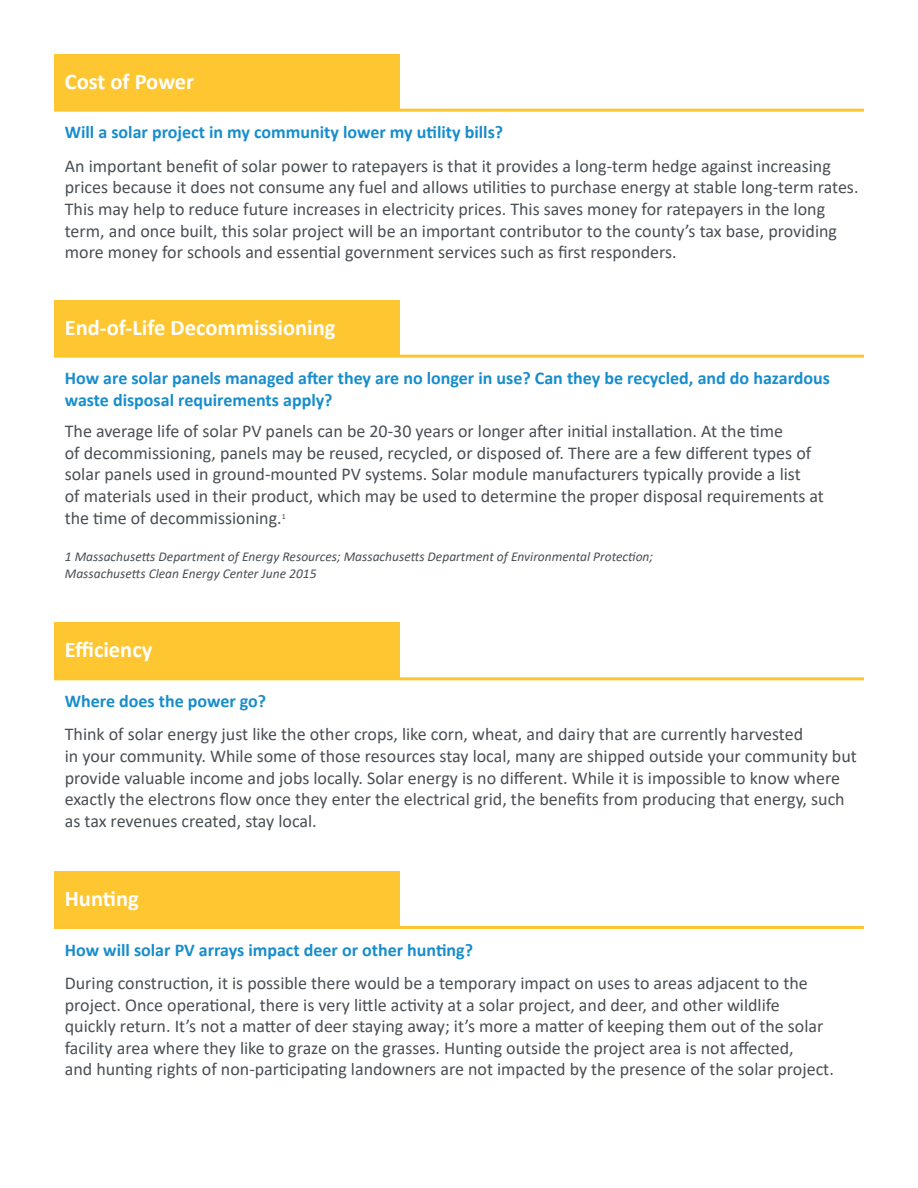
<style>
.page{position:relative;width:918px;height:1188px;background:#fff}
.page>*{position:absolute;margin:0;border:0;box-sizing:border-box;transform-origin:0 0}
.t1{font:700 22.5px "Calibri";color:#fff}
.t2{font:18px/21.6px "Calibri";color:#494f54}
.t3{font:700 18px/21.6px "Calibri";color:#178dcc}
.t4{font:italic 13.5px "Calibri";color:#494f54}
.t5{font:7.8px "Calibri";color:#494f54}
</style>
<div class="page">
<div style="left:54px;top:54px;width:346px;height:56px;background:#fec630"></div>
<div style="left:54px;top:300px;width:346px;height:56px;background:#fec630"></div>
<div style="left:54px;top:623px;width:346px;height:56px;background:#fec630"></div>
<div style="left:54px;top:871px;width:346px;height:56px;background:#fec630"></div>
<hr style="left:54px;top:109px;width:810px;height:3px;background:#fec62e">
<hr style="left:54px;top:355px;width:810px;height:3px;background:#fec62e">
<hr style="left:54px;top:677px;width:810px;height:3px;background:#fec62e">
<hr style="left:54px;top:926px;width:810px;height:3px;background:#fec62e">
<p class="t1" style="left:65px;top:65px;width:131px">Cost of Power</p>
<p class="t3" style="left:65px;top:121px;width:440px">Will a solar project in my community lower my utility bills?</p>
<p class="t2" style="left:65px;top:154px;width:795px">An important benefit of solar power to ratepayers is that it provides a long-term hedge against increasing prices because it does not consume any fuel and allows utilities to purchase energy at stable long-term rates.<br>This may help to reduce future increases in electricity prices. This saves money for ratepayers in the long term, and once built, this solar project will be an important contributor to the county’s tax base, providing more money for schools and essential government services such as first responders.</p>
<p class="t1" style="left:65px;top:311px;width:272px">End-of-Life Decommissioning</p>
<p class="t3" style="left:65px;top:367px;width:767px">How are solar panels managed after they are no longer in use? Can they be recycled, and do hazardous waste disposal requirements apply?</p>
<p class="t2" style="left:65px;top:420px;width:720px">The average life of solar PV panels can be 20-30 years or longer after initial installation. At the time</p>
<p class="t2" style="left:65px;top:442px;width:748px">of decommissioning, panels may be reused, recycled, or disposed of. There are a few different types of</p>
<p class="t2" style="left:65px;top:463px;width:738px">solar panels used in ground-mounted PV systems. Solar module manufacturers typically provide a list</p>
<p class="t2" style="left:65px;top:485px;width:761px">of materials used in their product, which may be used to determine the proper disposal requirements at</p>
<p class="t2" style="left:65px;top:506px;width:218px">the time of decommissioning.</p>
<p class="t5" style="left:282px;top:511px;width:5px">1</p>
<p class="t4" style="left:65px;top:548px;width:590px">1 Massachusetts Department of Energy Resources; Massachusetts Department of Environmental Protection;</p>
<p class="t4" style="left:65px;top:564px;width:253px">Massachusetts Clean Energy Center June 2015</p>
<p class="t1" style="left:65px;top:634px;width:89px">Efficiency</p>
<p class="t3" style="left:65px;top:690px;width:203px">Where does the power go?</p>
<p class="t2" style="left:65px;top:723px;width:740px">Think of solar energy just like the other crops, like corn, wheat, and dairy that are currently harvested</p>
<p class="t2" style="left:65px;top:745px;width:794px">in your community. While some of those resources stay local, many are shipped outside your community but provide valuable income and jobs locally. Solar energy is no different. While it is impossible to know where exactly the electrons flow once they enter the electrical grid, the benefits from producing that energy, such as tax revenues created, stay local.</p>
<p class="t1" style="left:65px;top:883px;width:76px">Hunting</p>
<p class="t3" style="left:65px;top:939px;width:410px">How will solar PV arrays impact deer or other hunting?</p>
<p class="t2" style="left:65px;top:972px;width:745px">During construction, it is possible there would be a temporary impact on uses to areas adjacent to the project. Once operational, there is very little activity at a solar project, and deer, and other wildlife</p>
<p class="t2" style="left:65px;top:1015px;width:760px">quickly return. It’s not a matter of deer staying away; it’s more a matter of keeping them out of the solar</p>
<p class="t2" style="left:65px;top:1037px;width:730px">facility area where they like to graze on the grasses. Hunting outside the project area is not affected,</p>
<p class="t2" style="left:65px;top:1058px;width:771px">and hunting rights of non-participating landowners are not impacted by the presence of the solar project.</p>
</div>
